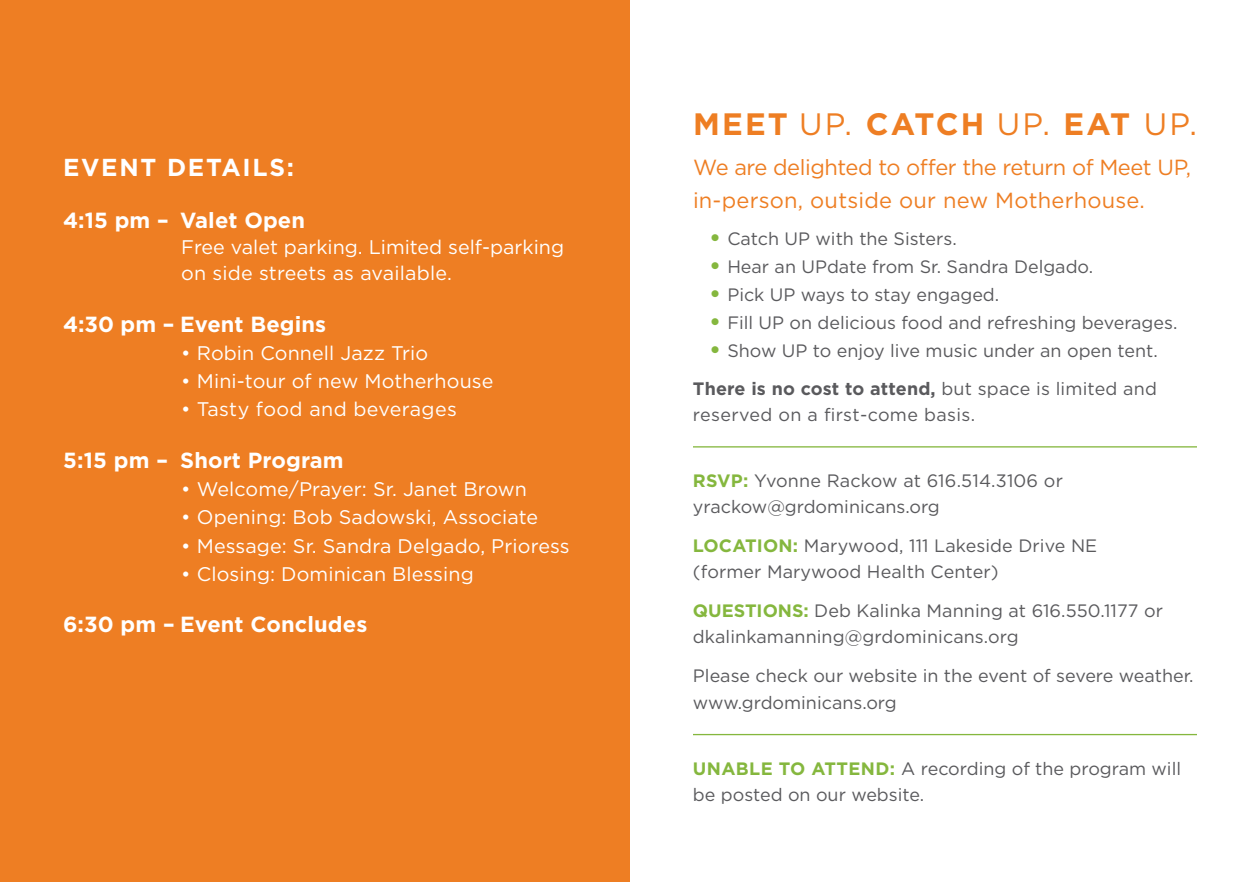
<style>
.page{position:relative;width:1260px;height:882px;background:#fff}
.page>*{position:absolute;margin:0;border:0;box-sizing:border-box;transform-origin:0 0}
.t1{font:700 30.97px "Gotham";letter-spacing:.07em;color:#ee7e23}
.t2{font:700 24.5px "Gotham";letter-spacing:.07em;color:#fff}
.t3{font:21.88px/32.4px "Gotham";letter-spacing:-.015em;color:#ee7e23}
.t4{font:700 21.88px "Gotham";letter-spacing:.005em;color:#fff}
.t5{font:19.6px/26.2px "Gotham";letter-spacing:.005em;color:#fff}
.t6{font:17.85px/26.2px "Gotham";color:#5a5a5d}
.t7{font:17.85px "Gotham";letter-spacing:.02em;color:#5a5a5d}
.s1{font-weight:400}
.s2{font-size:26.6px;color:#85b73e}
.s3{font-weight:700}
.s4{font-weight:700;color:#85b73e}
</style>
<div class="page">
<div style="left:0;top:0;width:630px;height:882px;background:#ee7e23"></div>
<hr style="left:693px;top:446px;width:504px;height:2px;background:#85b73e">
<hr style="left:693px;top:734px;width:504px;height:1px;background:#85b73e">
<h2 class="t2" style="left:63px;top:151px;width:233px">EVENT DETAILS:</h2>
<p class="t4" style="left:63px;top:206px;width:244px">4:15 pm – Valet Open</p>
<p class="t5" style="left:181px;top:234px;width:385px">Free valet parking. Limited self-parking on side streets as available.</p>
<p class="t4" style="left:63px;top:310px;width:265px">4:30 pm – Event Begins</p>
<p class="t5" style="left:181px;top:340px;width:249px">• Robin Connell Jazz Trio</p>
<p class="t5" style="left:181px;top:368px;width:314px">• Mini-tour of new Motherhouse</p>
<p class="t5" style="left:181px;top:396px;width:277px">• Tasty food and beverages</p>
<p class="t4" style="left:63px;top:446px;width:282px">5:15 pm – Short Program</p>
<p class="t5" style="left:181px;top:476px;width:347px">• Welcome/Prayer: Sr. Janet Brown</p>
<p class="t5" style="left:181px;top:504px;width:359px">• Opening: Bob Sadowski, Associate</p>
<p class="t5" style="left:181px;top:532px;width:390px">• Message: Sr. Sandra Delgado, Prioress</p>
<p class="t5" style="left:181px;top:560px;width:294px">• Closing: Dominican Blessing</p>
<p class="t4" style="left:63px;top:610px;width:306px">6:30 pm – Event Concludes</p>
<h1 class="t1" style="left:693px;top:104px;width:505px">MEET <span class="s1">UP.</span> CATCH <span class="s1">UP.</span> EAT <span class="s1">UP.</span></h1>
<p class="t3" style="left:693px;top:151px;width:500px">We are delighted to offer the return of Meet UP, in-person, outside our new Motherhouse.</p>
<p class="t6" style="left:709px;top:225px;width:250px"><span class="s2">•</span> Catch UP with the Sisters.</p>
<p class="t6" style="left:709px;top:253px;width:386px"><span class="s2">•</span> Hear an UPdate from Sr. Sandra Delgado.</p>
<p class="t6" style="left:709px;top:281px;width:292px"><span class="s2">•</span> Pick UP ways to stay engaged.</p>
<p class="t6" style="left:709px;top:309px;width:470px"><span class="s2">•</span> Fill UP on delicious food and refreshing beverages.</p>
<p class="t6" style="left:693px;top:332px;width:466px;line-height:37.3px;text-align:right"><span class="s2">•</span> Show UP to enjoy live music under an open tent.<br><span class="s3">There is no cost to attend,</span> but space is limited and</p>
<p class="t7" style="left:693px;top:403px;width:284px">reserved on a first-come basis.</p>
<p class="t6" style="left:693px;top:467px;width:371px"><span class="s4">RSVP:</span> Yvonne Rackow at 616.514.3106 or yrackow@grdominicans.org</p>
<p class="t6" style="left:693px;top:532px;width:406px"><span class="s4">LOCATION:</span> Marywood, 111 Lakeside Drive NE (former Marywood Health Center)</p>
<p class="t6" style="left:693px;top:597px;width:472px"><span class="s4">QUESTIONS:</span> Deb Kalinka Manning at 616.550.1177 or dkalinkamanning@grdominicans.org</p>
<p class="t6" style="left:693px;top:663px;width:502px">Please check our website in the event of severe weather. www.grdominicans.org</p>
<p class="t6" style="left:693px;top:755px;width:490px"><span class="s4">UNABLE TO ATTEND:</span> A recording of the program will be posted on our website.</p>
</div>
